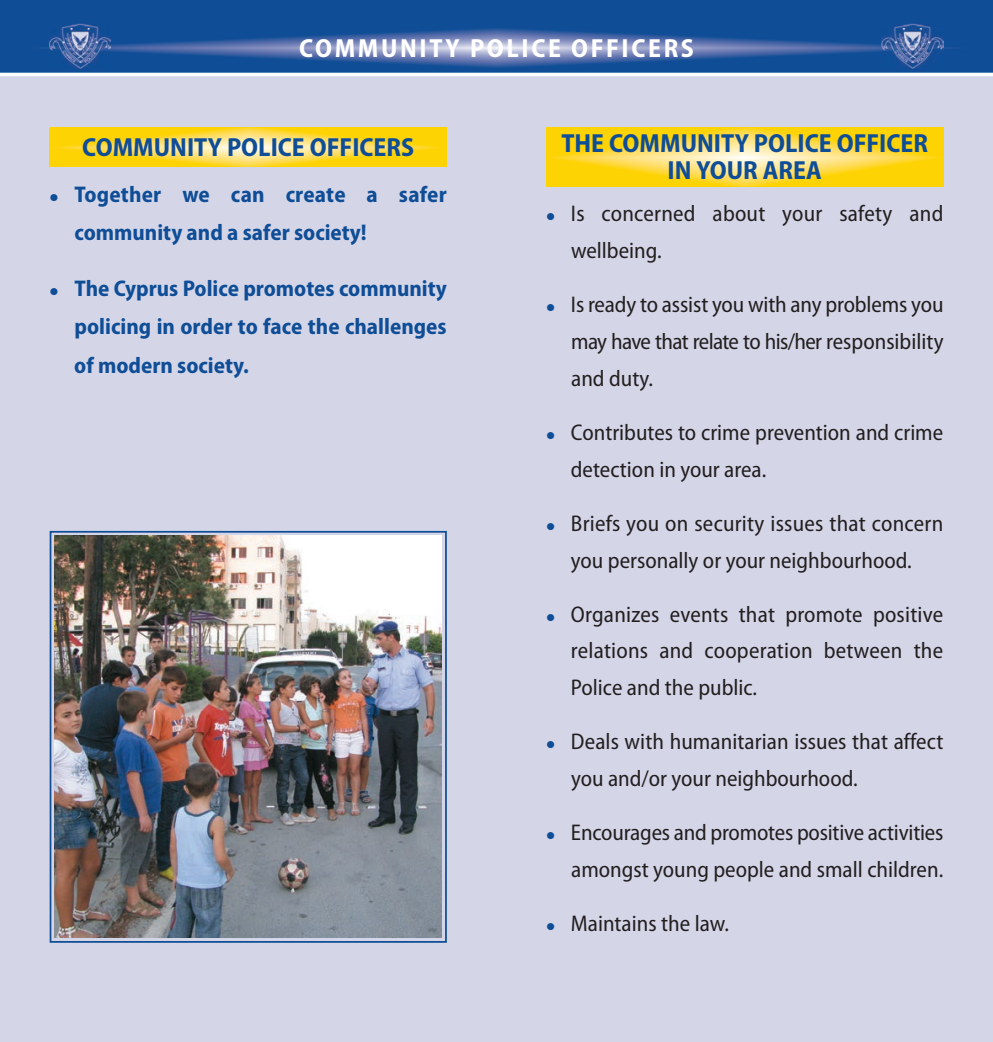
<style>
.page{position:relative;width:993px;height:1042px;background:#fff}
.page>*{position:absolute;margin:0;border:0;box-sizing:border-box;transform-origin:0 0}
.t1{font:700 semi-condensed 26.25px/26.2px "Myriad Pro";color:#0f4d96;text-align:center}
.t2{font:700 semi-condensed 26.25px "Myriad Pro";letter-spacing:.1em;color:#fff}
.t3{font:semi-condensed 22.75px/36.8px "Myriad Pro";color:#231f20}
.t4{font:700 semi-condensed 22.75px/38.5px "Myriad Pro";color:#0f4d96}
.s1{color:#0f4d96}
</style>
<div class="page">
<div style="left:0;top:0;width:992px;height:1042px;background:#d4d6e8"></div>
<div style="left:50px;top:531px;width:396px;height:412px;border:2px solid #0f4d96"></div>
<div style="left:0;top:0;width:992px;height:74px;background:#0f4d96"></div>
<hr style="left:0;top:73px;width:992px;height:3px;background:#fff">
<img style="left:55px;top:536px;width:386px;height:402px">
<svg style="left:50px;top:127px;width:396px;height:40px"></svg>
<svg style="left:546px;top:127px;width:397px;height:60px"></svg>
<img style="left:943px;top:40px;width:6px;height:10px">
<img style="left:110px;top:28px;width:771px;height:40px">
<img style="left:45px;top:38px;width:5px;height:12px">
<img style="left:50px;top:23px;width:60px;height:46px">
<img style="left:881px;top:23px;width:61px;height:46px">
<p class="t2" style="left:299px;top:38px;width:396px">COMMUNITY POLICE OFFICERS</p>
<p class="t1" style="left:82px;top:136px;width:333px">COMMUNITY POLICE OFFICERS</p>
<p class="t1" style="left:561px;top:133px;width:368px">THE COMMUNITY POLICE OFFICER<br>IN YOUR AREA</p>
<p class="t4" style="left:74px;top:176px;width:374px;text-indent:-25px">● Together we can create a safer community and a safer society!</p>
<p class="t4" style="left:74px;top:271px;width:374px;text-align:justify;text-indent:-25px">● The Cyprus Police promotes community policing in order to face the challenges of modern society.</p>
<p class="t3" style="left:571px;top:197px;width:374px;text-indent:-25px"><span class="s1">●</span> Is concerned about your safety and wellbeing.</p>
<p class="t3" style="left:571px;top:288px;width:374px;text-align:justify;text-indent:-25px"><span class="s1">●</span> Is ready to assist you with any problems you may have that relate to his/her responsibility and duty.</p>
<p class="t3" style="left:570px;top:416px;width:374px;text-indent:-25px"><span class="s1">●</span> Contributes to crime prevention and crime detection in your area.</p>
<p class="t3" style="left:546px;top:507px;width:398px;text-align:center"><span class="s1">●</span> Briefs you on security issues that concern you personally or your neighbourhood.</p>
<p class="t3" style="left:570px;top:597px;width:374px;text-align:justify;text-indent:-25px"><span class="s1">●</span> Organizes events that promote positive relations and cooperation between the Police and the public.</p>
<p class="t3" style="left:571px;top:725px;width:374px;text-indent:-25px"><span class="s1">●</span> Deals with humanitarian issues that affect you and/or your neighbourhood.</p>
<p class="t3" style="left:546px;top:816px;width:399px;text-align:right"><span class="s1">●</span> Encourages and promotes positive activities amongst young people and small children.</p>
<p class="t3" style="left:546px;top:907px;width:184px"><span class="s1">●</span> Maintains the law.</p>
</div>
